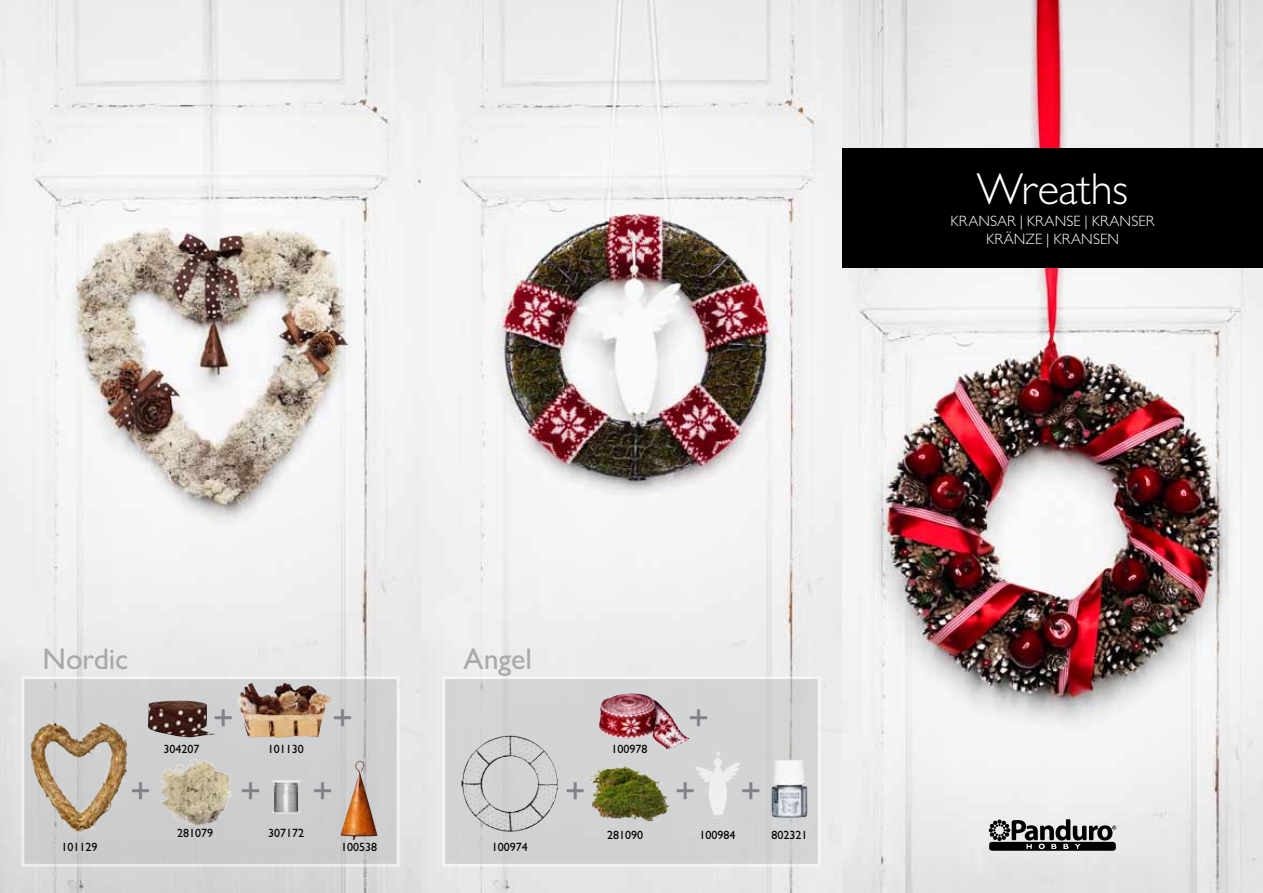
<style>
.page{position:relative;width:1263px;height:893px;background:#fff}
.page>*{position:absolute;margin:0;border:0;box-sizing:border-box;transform-origin:0 0}
.t1{font:300 45px "Gill Sans MT Std";color:#fff}
.t2{font:500 36px "Gill Sans MT Std";color:#808285}
.t3{font:500 30px "Gill Sans MT Std";letter-spacing:-.005em;color:#a7a9ac}
.t4{font:300 15px/18px "Gill Sans MT Std";letter-spacing:.005em;color:#fff;text-align:center}
.t5{font:500 12px "Gill Sans MT Std";color:#000}
</style>
<div class="page">
<img style="left:0;top:0;width:842px;height:893px">
<svg style="left:442px;top:676px;width:379px;height:191px;background:#cbcac8"></svg>
<svg style="left:21px;top:676px;width:379px;height:191px;background:#c9c5c0"></svg>
<svg style="left:90px;top:721px;width:10px;height:11px"></svg>
<svg style="left:187px;top:759px;width:9px;height:7px"></svg>
<img style="left:604px;top:764px;width:16px;height:6px">
<img style="left:148px;top:700px;width:52px;height:38px">
<img style="left:237px;top:683px;width:47px;height:55px">
<img style="left:599px;top:693px;width:33px;height:45px">
<img style="left:340px;top:761px;width:38px;height:79px">
<img style="left:771px;top:760px;width:36px;height:58px">
<img style="left:272px;top:780px;width:5px;height:18px">
<img style="left:695px;top:750px;width:42px;height:71px">
<img style="left:461px;top:735px;width:49px;height:74px">
<img style="left:842px;top:0;width:421px;height:149px">
<img style="left:842px;top:268px;width:421px;height:625px">
<svg style="left:989px;top:819px;width:127px;height:32px;background:#686868"></svg>
<div style="left:842px;top:149px;width:421px;height:119px;background:#000"></div>
<h1 class="t1" style="left:977px;top:161px;width:153px">WREATHS</h1>
<p class="t4" style="left:950px;top:212px;width:205px">KRANSAR | KRANSE | KRANSER<br>KRÄNZE | KRANSEN</p>
<h3 class="t3" style="left:43px;top:641px;width:87px">Nordic</h3>
<h3 class="t3" style="left:463px;top:641px;width:70px">Angel</h3>
<h2 class="t2" style="left:213px;top:697px;width:22px">+</h2>
<h2 class="t2" style="left:332px;top:697px;width:22px">+</h2>
<h2 class="t2" style="left:688px;top:697px;width:22px">+</h2>
<p class="t5" style="left:163px;top:742px;width:37px">304207</p>
<p class="t5" style="left:268px;top:742px;width:37px">101130</p>
<p class="t5" style="left:611px;top:742px;width:37px">100978</p>
<h2 class="t2" style="left:130px;top:769px;width:22px">+</h2>
<h2 class="t2" style="left:565px;top:769px;width:22px">+</h2>
<h2 class="t2" style="left:240px;top:769px;width:22px">+</h2>
<h2 class="t2" style="left:312px;top:769px;width:22px">+</h2>
<h2 class="t2" style="left:675px;top:769px;width:88px">+ +</h2>
<p class="t5" style="left:177px;top:825px;width:37px">281079</p>
<p class="t5" style="left:268px;top:825px;width:37px">307172</p>
<p class="t5" style="left:607px;top:828px;width:37px">281090</p>
<p class="t5" style="left:700px;top:828px;width:37px">100984</p>
<p class="t5" style="left:341px;top:839px;width:37px">100538</p>
<p class="t5" style="left:61px;top:839px;width:37px">101129</p>
<p class="t5" style="left:492px;top:839px;width:37px">100974</p>
<p class="t5" style="left:771px;top:828px;width:37px">802321</p>
</div>
